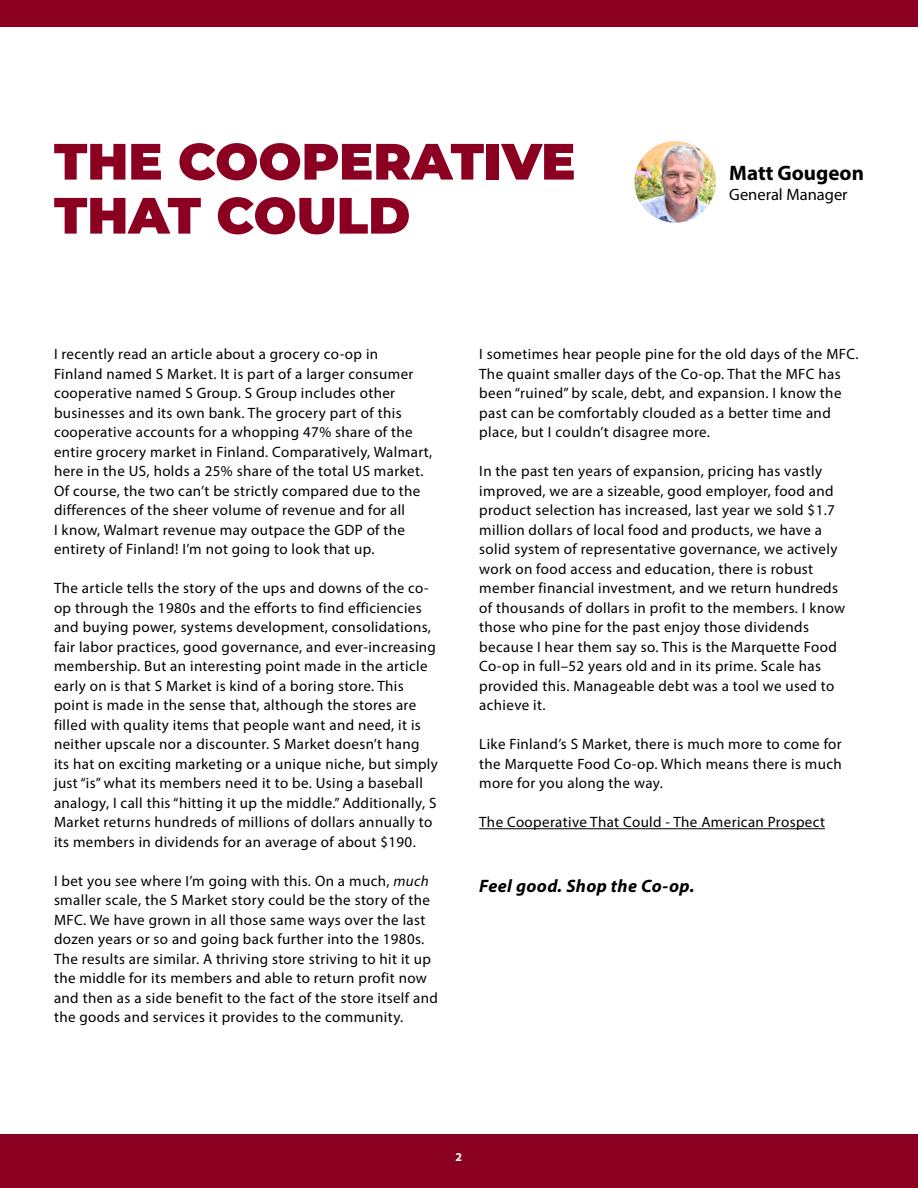
<style>
.page{position:relative;width:918px;height:1188px;background:#fff}
.page>*{position:absolute;margin:0;border:0;box-sizing:border-box;transform-origin:0 0}
.t1{font:900 51px/54px "Montserrat";color:#8b0021}
.t2{font:700 21px "Myriad Pro";color:#000}
.t3{font:italic 700 18px "Myriad Pro";letter-spacing:.02em;color:#000}
.t4{font:16.5px "Myriad Pro";color:#000}
.t5{font:15px/19.5px "Myriad Pro";letter-spacing:.025em;color:#000}
.t6{font:700 12px "Myriad Pro";color:#fff}
.s1{font-style:italic}
</style>
<div class="page">
<div style="left:0;top:1134px;width:918px;height:54px;background:#8b0021"></div>
<hr style="left:479px;top:828px;width:346px;height:1px;background:#000">
<img style="left:634px;top:141px;width:82px;height:82px">
<div style="left:0;top:0;width:918px;height:27px;background:#8b0021"></div>
<h1 class="t1" style="left:54px;top:131px;width:523px">THE COOPERATIVE<br>THAT COULD</h1>
<h2 class="t2" style="left:729px;top:159px;width:136px">Matt Gougeon</h2>
<p class="t4" style="left:729px;top:184px;width:120px">General Manager</p>
<p class="t5" style="left:54px;top:344px;width:380px">I recently read an article about a grocery co-op in<br>Finland named S Market. It is part of a larger consumer cooperative named S Group. S Group includes other businesses and its own bank. The grocery part of this cooperative accounts for a whopping 47% share of the entire grocery market in Finland. Comparatively, Walmart, here in the US, holds a 25% share of the total US market.<br>Of course, the two can’t be strictly compared due to the differences of the sheer volume of revenue and for all<br>I know, Walmart revenue may outpace the GDP of the entirety of Finland! I’m not going to look that up.</p>
<p class="t5" style="left:54px;top:578px;width:385px">The article tells the story of the ups and downs of the co&shy;op through the 1980s and the efforts to find efficiencies and buying power, systems development, consolidations, fair labor practices, good governance, and ever-increasing membership. But an interesting point made in the article early on is that S Market is kind of a boring store. This point is made in the sense that, although the stores are filled with quality items that people want and need, it is neither upscale nor a discounter. S Market doesn’t hang its hat on exciting marketing or a unique niche, but simply just “is” what its members need it to be. Using a baseball analogy, I call this “hitting it up the middle.” Additionally, S Market returns hundreds of millions of dollars annually to its members in dividends for an average of about $190.</p>
<p class="t5" style="left:54px;top:871px;width:385px">I bet you see where I’m going with this. On a much, <span class="s1">much </span>smaller scale, the S Market story could be the story of the MFC. We have grown in all those same ways over the last dozen years or so and going back further into the 1980s.<br>The results are similar. A thriving store striving to hit it up the middle for its members and able to return profit now and then as a side benefit to the fact of the store itself and the goods and services it provides to the community.</p>
<p class="t5" style="left:479px;top:344px;width:381px">I sometimes hear people pine for the old days of the MFC.<br>The quaint smaller days of the Co-op. That the MFC has been “ruined” by scale, debt, and expansion. I know the past can be comfortably clouded as a better time and place, but I couldn’t disagree more.</p>
<p class="t5" style="left:479px;top:461px;width:368px">In the past ten years of expansion, pricing has vastly improved, we are a sizeable, good employer, food and product selection has increased, last year we sold $1.7 million dollars of local food and products, we have a solid system of representative governance, we actively work on food access and education, there is robust member financial investment, and we return hundreds of thousands of dollars in profit to the members. I know those who pine for the past enjoy those dividends because I hear them say so. This is the Marquette Food Co-op in full–52 years old and in its prime. Scale has provided this. Manageable debt was a tool we used to achieve it.</p>
<p class="t5" style="left:479px;top:734px;width:364px;text-align:justify">Like Finland’s S Market, there is much more to come for the Marquette Food Co-op. Which means there is much more for you along the way.</p>
<p class="t5" style="left:479px;top:812px;width:347px">The Cooperative That Could - The American Prospect</p>
<p class="t3" style="left:479px;top:874px;width:217px">Feel good. Shop the Co-op.</p>
<p class="t6" style="left:456px;top:1149px;width:8px">2</p>
</div>
